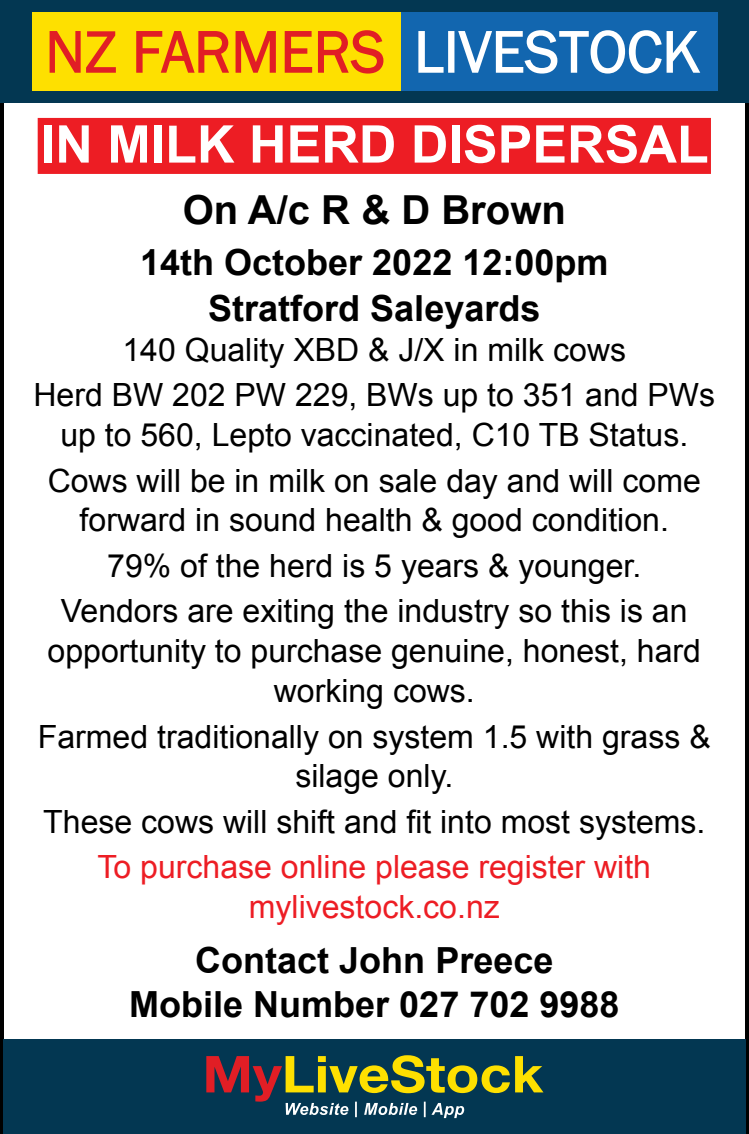
<style>
.page{position:relative;width:749px;height:1134px;background:#fff}
.page>*{position:absolute;margin:0;border:0;box-sizing:border-box;transform-origin:0 0}
.t1{font:700 52px "Arial";color:#fff}
.t2{font:700 40px "Arial";color:#000}
.t3{font:700 36px/46px "Arial";color:#000;text-align:center}
.t4{font:32px/45.6px "Arial";color:#000;text-align:center}
.t5{font:32px/40px "Arial";color:#ed1d24;text-align:center}
</style>
<div class="page">
<div style="left:0;top:0;width:748px;height:103px;background:#033752"></div>
<div style="left:32px;top:13px;width:369px;height:78px;background:#fee000"></div>
<div style="left:401px;top:13px;width:316px;height:78px;background:#1266af"></div>
<svg style="left:50px;top:30px;width:333px;height:44px"></svg>
<svg style="left:418px;top:30px;width:282px;height:44px"></svg>
<div style="left:4px;top:1039px;width:741px;height:95px;background:#033752"></div>
<svg style="left:206px;top:1055px;width:337px;height:63px"></svg>
<div style="left:38px;top:118px;width:672px;height:56px;background:#ed1d24"></div>
<h1 class="t1" style="left:41px;top:110px;width:669px">In Milk Herd Dispersal</h1>
<p class="t2" style="left:183px;top:183px;width:384px">On A/c R &amp; D Brown</p>
<p class="t3" style="left:140px;top:241px;width:470px">14th October 2022 12:00pm<br>Stratford Saleyards</p>
<p class="t4" style="left:33px;top:327px;width:683px">140 Quality XBD &amp; J/X in milk cows<br>Herd BW 202 PW 229, BWs up to 351 and PWs</p>
<p class="t4" style="left:48px;top:412px;width:654px">up to 560, Lepto vaccinated, C10 TB Status.<br>Cows will be in milk on sale day and will come</p>
<p class="t4" style="left:61px;top:498px;width:628px">forward in sound health &amp; good condition.<br>79% of the herd is 5 years &amp; younger.<br>Vendors are exiting the industry so this is an</p>
<p class="t4" style="left:48px;top:631px;width:654px;line-height:40px">opportunity to purchase genuine, honest, hard working cows.</p>
<p class="t4" style="left:38px;top:717px;width:674px;line-height:40px">Farmed traditionally on system 1.5 with grass &amp; silage only.</p>
<p class="t4" style="left:43px;top:799px;width:663px">These cows will shift and fit into most systems.</p>
<p class="t5" style="left:97px;top:847px;width:555px">To purchase online please register with mylivestock.co.nz</p>
<p class="t3" style="left:129px;top:940px;width:492px;line-height:44px">Contact John Preece<br>Mobile Number 027 702 9988</p>
</div>
